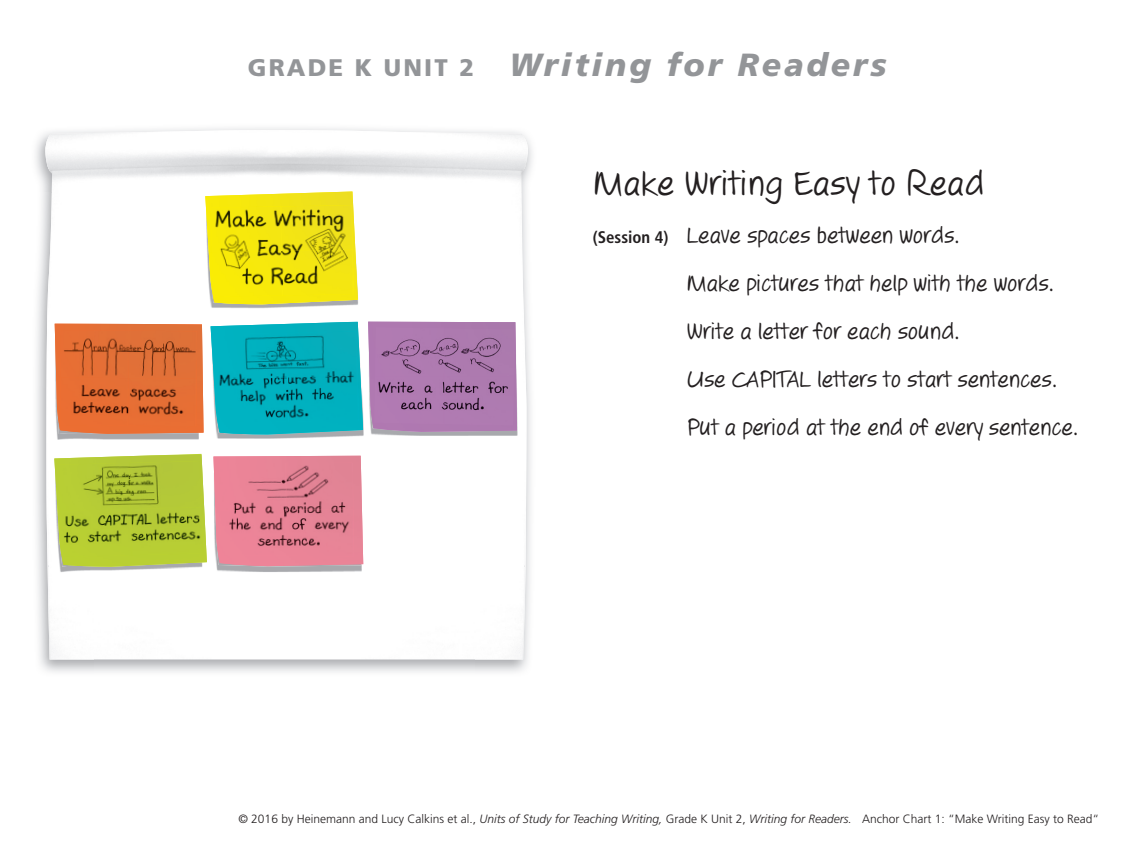
<style>
.page{position:relative;width:1136px;height:847px;background:#fff}
.page>*{position:absolute;margin:0;border:0;box-sizing:border-box;transform-origin:0 0}
.t1{font:36px "Josh Handwriting";letter-spacing:.01em;color:#231f20}
.t2{font:italic 900 32px "Frutiger LT Std";letter-spacing:.09em;color:#939598}
.t3{font:24px/48px "Josh Handwriting";color:#231f20}
.t4{font:300 12px "Frutiger LT Std";color:#231f20}
.s1{font-style:normal;font-size:24px}
.s2{font-family:"Frutiger LT Std";font-weight:700;font-stretch:condensed;font-size:16.8px}
.s3{font-style:italic}
</style>
<div class="page">
<img style="left:45px;top:130px;width:483px;height:529px">
<img style="left:55px;top:434px;width:144px;height:5px">
<img style="left:55px;top:323px;width:148px;height:111px">
<img style="left:61px;top:330px;width:136px;height:47px">
<img style="left:60px;top:377px;width:137px;height:49px">
<img style="left:206px;top:304px;width:152px;height:4px">
<svg style="left:205px;top:191px;width:153px;height:113px"></svg>
<img style="left:211px;top:205px;width:142px;height:47px">
<img style="left:212px;top:251px;width:71px;height:45px">
<img style="left:282px;top:249px;width:72px;height:46px">
<img style="left:368px;top:434px;width:149px;height:2px">
<img style="left:211px;top:434px;width:152px;height:4px">
<svg style="left:363px;top:321px;width:154px;height:113px;background:#aa7cac"></svg>
<img style="left:210px;top:321px;width:153px;height:113px">
<img style="left:217px;top:333px;width:70px;height:46px">
<img style="left:287px;top:331px;width:71px;height:46px">
<img style="left:219px;top:377px;width:70px;height:45px">
<img style="left:288px;top:375px;width:71px;height:46px">
<img style="left:55px;top:566px;width:147px;height:6px">
<svg style="left:54px;top:454px;width:153px;height:112px"></svg>
<img style="left:59px;top:463px;width:71px;height:48px">
<img style="left:130px;top:461px;width:72px;height:48px">
<img style="left:60px;top:509px;width:72px;height:48px">
<img style="left:131px;top:507px;width:72px;height:48px">
<img style="left:214px;top:566px;width:148px;height:6px">
<img style="left:213px;top:455px;width:150px;height:111px">
<img style="left:219px;top:463px;width:135px;height:93px">
<h2 class="t2" style="left:248px;top:46px;width:640px"><span class="s1">GRADE K UNIT 2</span> Writing for Readers</h2>
<h1 class="t1" style="left:592px;top:164px;width:393px">Make Writing Easy to Read</h1>
<p class="t3" style="left:686px;top:213px;width:393px;text-indent:-94px"><span class="s2">(Session 4)</span> Leave spaces between words.<br>Make pictures that help with the words.<br>Write a letter for each sound.<br>Use CAPITAL letters to start sentences.<br>Put a period at the end of every sentence.</p>
<p class="t4" style="left:238px;top:812px;width:862px">© 2016 by Heinemann and Lucy Calkins et al., <span class="s3">Units of Study for Teaching Writing,</span> Grade K Unit 2, <span class="s3">Writing for Readers.</span> Anchor Chart 1: “Make Writing Easy to Read“</p>
</div>
